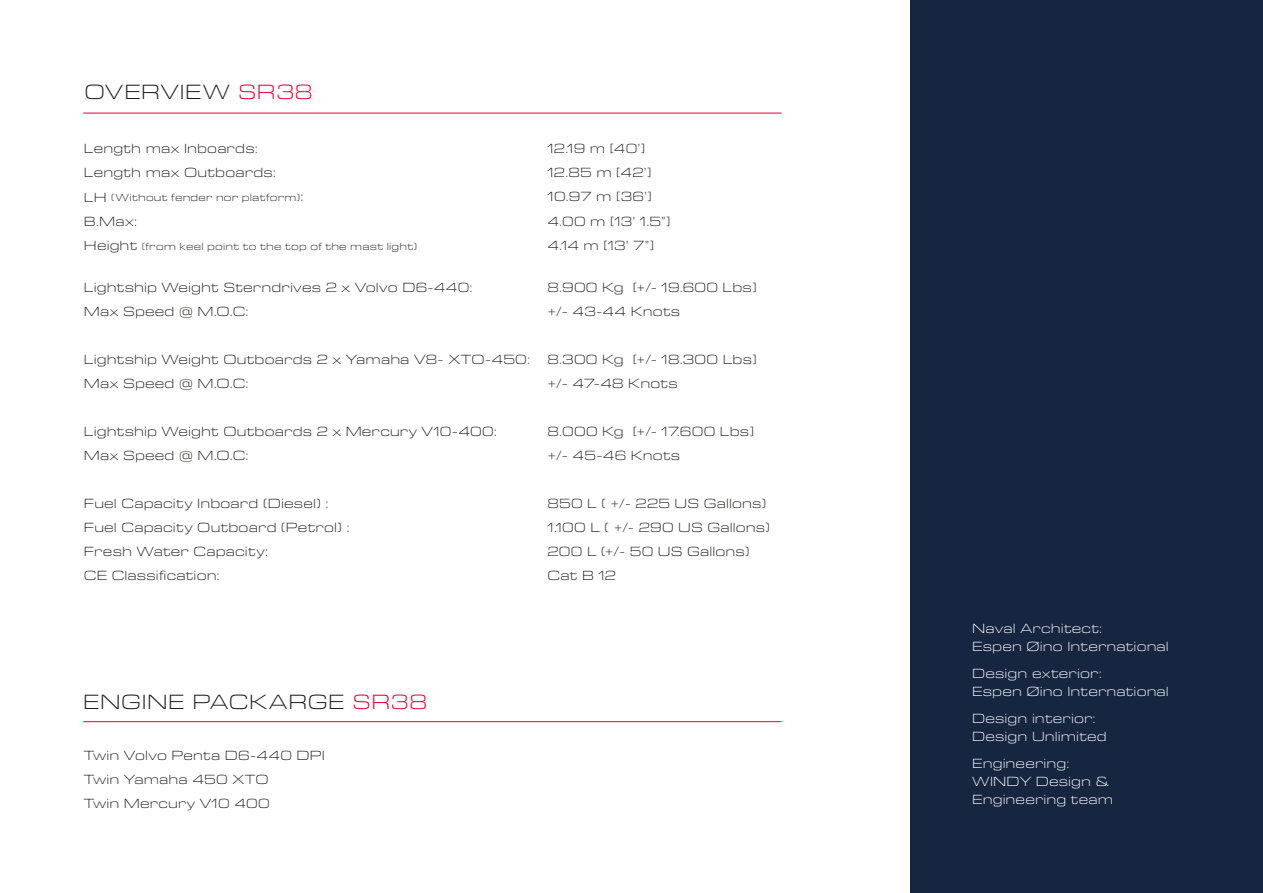
<style>
.page{position:relative;width:1263px;height:893px;background:#fff}
.page>*{position:absolute;margin:0;border:0;box-sizing:border-box;transform-origin:0 0}
.t1{font:300 expanded 21px "Eurostile Next LT Pro";letter-spacing:.025em;color:#1d1d1b}
.t2{font:300 expanded 13.5px/24px "Eurostile Next LT Pro";letter-spacing:.015em;color:#1d1d1b}
.t3{font:300 expanded 13.5px/18px "Eurostile Next LT Pro";letter-spacing:.01em;color:#fff}
.t4{font:300 expanded 10.5px "Eurostile Next LT Pro";letter-spacing:.02em;color:#1d1d1b}
.s1{color:#e40235}
.s2{font-size:13.5px}
</style>
<div class="page">
<div style="left:910px;top:0;width:353px;height:893px;background:#162640"></div>
<hr style="left:83px;top:113px;width:699px;height:1px;background:#e40235">
<hr style="left:83px;top:721px;width:699px;height:1px;background:#e40235">
<h1 class="t1" style="left:84px;top:80px;width:230px">OVERVIEW <span class="s1">SR38</span></h1>
<p class="t2" style="left:84px;top:137px;width:175px">Length max Inboards:</p>
<p class="t2" style="left:547px;top:137px;width:99px">12.19 m [40’]</p>
<p class="t2" style="left:84px;top:161px;width:194px">Length max Outboards:</p>
<p class="t2" style="left:547px;top:161px;width:105px">12.85 m [42’]</p>
<p class="t4" style="left:84px;top:192px;width:221px"><span class="s2">LH</span> (Without fender nor platform)<span class="s2">:</span></p>
<p class="t2" style="left:547px;top:185px;width:106px">10.97 m [36’]</p>
<p class="t2" style="left:84px;top:209px;width:55px">B.Max:</p>
<p class="t2" style="left:547px;top:209px;width:124px">4.00 m [13’ 1.5”]</p>
<p class="t4" style="left:84px;top:240px;width:335px"><span class="s2">Height</span> (from keel point to the top of the mast light)</p>
<p class="t2" style="left:547px;top:233px;width:108px">4.14 m [13’ 7”]</p>
<p class="t2" style="left:84px;top:275px;width:390px">Lightship Weight Sterndrives 2 x Volvo D6-440:</p>
<p class="t2" style="left:547px;top:275px;width:211px">8.900 Kg [+/- 19.600 Lbs]</p>
<p class="t2" style="left:84px;top:299px;width:166px">Max Speed @ M.O.C:</p>
<p class="t2" style="left:547px;top:299px;width:134px">+/- 43-44 Knots</p>
<p class="t2" style="left:84px;top:347px;width:448px">Lightship Weight Outboards 2 x Yamaha V8- XTO-450:</p>
<p class="t2" style="left:547px;top:347px;width:211px">8.300 Kg [+/- 18.300 Lbs]</p>
<p class="t2" style="left:84px;top:371px;width:166px">Max Speed @ M.O.C:</p>
<p class="t2" style="left:547px;top:371px;width:132px">+/- 47-48 Knots</p>
<p class="t2" style="left:84px;top:419px;width:415px">Lightship Weight Outboards 2 x Mercury V10-400:</p>
<p class="t2" style="left:547px;top:419px;width:208px">8.000 Kg [+/- 17.600 Lbs]</p>
<p class="t2" style="left:84px;top:443px;width:166px">Max Speed @ M.O.C:</p>
<p class="t2" style="left:547px;top:443px;width:134px">+/- 45-46 Knots</p>
<p class="t2" style="left:84px;top:491px;width:246px">Fuel Capacity Inboard (Diesel) :</p>
<p class="t2" style="left:547px;top:491px;width:220px">850 L ( +/- 225 US Gallons)</p>
<p class="t2" style="left:84px;top:515px;width:267px">Fuel Capacity Outboard (Petrol) :</p>
<p class="t2" style="left:547px;top:515px;width:224px">1.100 L ( +/- 290 US Gallons)</p>
<p class="t2" style="left:84px;top:539px;width:186px">Fresh Water Capacity:</p>
<p class="t2" style="left:547px;top:539px;width:204px">200 L (+/- 50 US Gallons)</p>
<p class="t2" style="left:84px;top:563px;width:137px">CE Classification:</p>
<p class="t2" style="left:547px;top:563px;width:70px">Cat B 12</p>
<h1 class="t1" style="left:83px;top:691px;width:345px">ENGINE PACKARGE <span class="s1">SR38</span></h1>
<p class="t2" style="left:84px;top:743px;width:242px">Twin Volvo Penta D6-440 DPI<br>Twin Yamaha 450 XTO<br>Twin Mercury V10 400</p>
<p class="t3" style="left:972px;top:620px;width:198px">Naval Architect:<br>Espen Øino International</p>
<p class="t3" style="left:972px;top:665px;width:198px">Design exterior:<br>Espen Øino International</p>
<p class="t3" style="left:972px;top:710px;width:136px">Design interior:<br>Design Unlimited</p>
<p class="t3" style="left:972px;top:755px;width:142px">Engineering:<br>WINDY Design &amp;<br>Engineering team</p>
</div>
